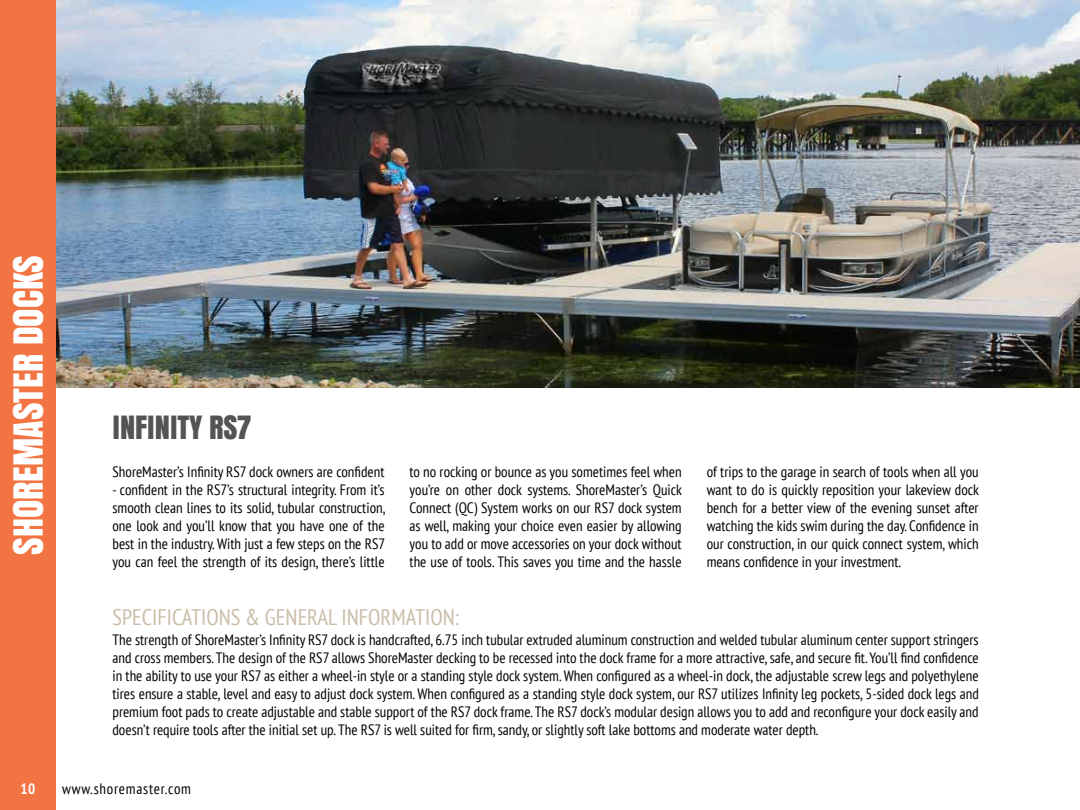
<style>
.page{position:relative;width:1080px;height:810px;background:#fff}
.page>*{position:absolute;margin:0;border:0;box-sizing:border-box;transform-origin:0 0}
.t1{font:37.5px "Anton";color:#fff}
.t2{font:30px "Anton";color:#545456}
.t3{font:condensed 22.5px "PT Sans";color:#cbbda9}
.t4{font:condensed 20px "PT Sans";letter-spacing:.1em;color:#fff}
.t5{font:condensed 15px/18px "PT Sans";color:#000;text-align:justify}
.t6{font:condensed 15px "PT Sans";letter-spacing:.05em;color:#000}
.t7{font:700 condensed 15px "PT Sans";color:#fff}
</style>
<div class="page">
<img style="left:56px;top:0;width:1024px;height:387px">
<div style="left:0;top:0;width:56px;height:810px;background:#f37443"></div>
<h3 class="t4" style="left:13px;top:551px;width:502px;rotate:-90deg">CHOOSE THE STYLE &amp; LAYOUT THAT IS RIGHT FOR YOU....</h3>
<h1 class="t1" style="left:-1px;top:555px;width:301px;rotate:-90deg">SHOREMASTER DOCKS</h1>
<p class="t7" style="left:20px;top:779px;width:17px">10</p>
<h2 class="t2" style="left:112px;top:404px;width:140px">INFINITY RS7</h2>
<p class="t5" style="left:112px;top:462px;width:274px">ShoreMaster’s Infinity RS7 dock owners are confident</p>
<p class="t5" style="left:112px;top:480px;width:275px">- confident in the RS7’s structural integrity. From it’s smooth clean lines to its solid, tubular construction, one look and you’ll know that you have one of the best in the industry. With just a few steps on the RS7 you can feel the strength of its design, there’s little</p>
<p class="t5" style="left:410px;top:462px;width:274px">to no rocking or bounce as you sometimes feel when you’re on other dock systems. ShoreMaster’s Quick Connect (QC) System works on our RS7 dock system as well, making your choice even easier by allowing you to add or move accessories on your dock without the use of tools. This saves you time and the hassle</p>
<p class="t5" style="left:707px;top:462px;width:274px">of trips to the garage in search of tools when all you want to do is quickly reposition your lakeview dock bench for a better view of the evening sunset after watching the kids swim during the day. Confidence in our construction, in our quick connect system, which means confidence in your investment.</p>
<h3 class="t3" style="left:112px;top:602px;width:348px">SPECIFICATIONS &amp; GENERAL INFORMATION:</h3>
<p class="t5" style="left:112px;top:631px;width:868px">The strength of ShoreMaster’s Infinity RS7 dock is handcrafted, 6.75 inch tubular extruded aluminum construction and welded tubular aluminum center support stringers and cross members. The design of the RS7 allows ShoreMaster decking to be recessed into the dock frame for a more attractive, safe, and secure fit. You’ll find confidence in the ability to use your RS7 as either a wheel-in style or a standing style dock system. When configured as a wheel-in dock, the adjustable screw legs and polyethylene tires ensure a stable, level and easy to adjust dock system. When configured as a standing style dock system, our RS7 utilizes Infinity leg pockets, 5-sided dock legs and premium foot pads to create adjustable and stable support of the RS7 dock frame. The RS7 dock’s modular design allows you to add and reconfigure your dock easily and doesn’t require tools after the initial set up. The RS7 is well suited for firm, sandy, or slightly soft lake bottoms and moderate water depth.</p>
<p class="t6" style="left:62px;top:779px;width:130px">www.shoremaster.com</p>
</div>
